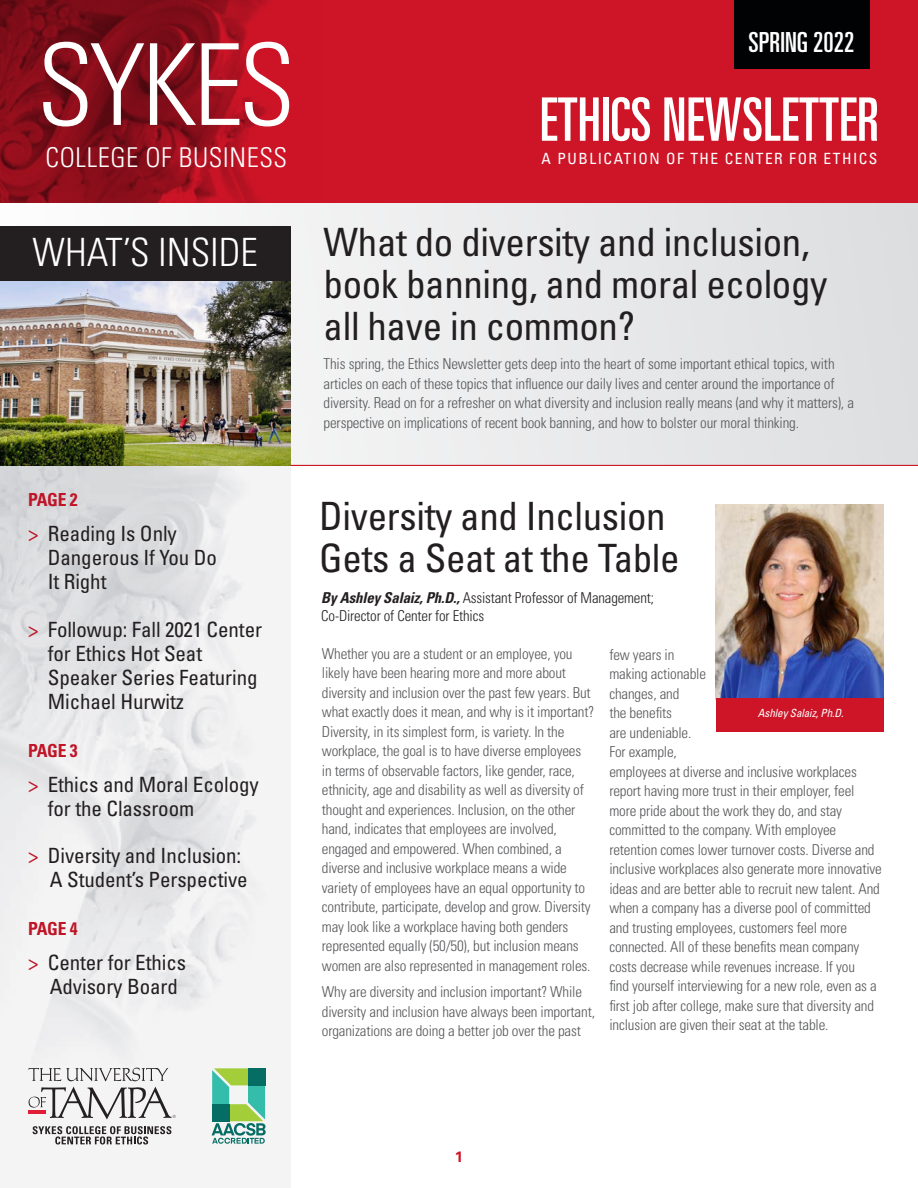
<style>
.page{position:relative;width:918px;height:1188px;background:#fff}
.page>*{position:absolute;margin:0;border:0;box-sizing:border-box;transform-origin:0 0}
.t1{font:300 condensed 113.1px "Univers LT Std";letter-spacing:-.04em;color:#fff}
.t2{font:ultra-condensed 60px "Univers LT Std";letter-spacing:.005em;color:#fff;scale:.94 1}
.t3{font:condensed 39px/42px "Univers LT Std";letter-spacing:-.01em;color:#231f20}
.t4{font:300 condensed 39px "Univers LT Std";color:#fff}
.t5{font:ultra-condensed 27.75px "Univers LT Std";color:#fff}
.t6{font:300 condensed 27.3px "Univers LT Std";letter-spacing:.02em;color:#fff}
.t7{font:condensed 21px/24px "Univers LT Std";letter-spacing:-.005em;color:#231f20}
.t8{font:700 condensed 18px "Univers LT Std";letter-spacing:-.02em;color:#bf1527}
.t9{font:condensed 15.45px "Univers LT Std";letter-spacing:.095em;color:#fff}
.t10{font:300 condensed 15px/19.5px "Univers LT Std";letter-spacing:-.01em;color:#57585a}
.t11{font:300 condensed 15px/18px "Univers LT Std";letter-spacing:-.01em;color:#231f20}
.t12{font:700 15px "Univers LT Std";color:#cd1527}
.t13{font:italic condensed 11.25px "Univers LT Std";letter-spacing:-.01em;color:#fff}
.s1{color:#bf1527}
.s2{font-weight:700;font-style:italic}
</style>
<div class="page">
<div style="left:0;top:75px;width:918px;height:391px;background:#e8e9ea"></div>
<div style="left:0;top:0;width:918px;height:202px;background:#cd1527"></div>
<img style="left:0;top:0;width:269px;height:202px">
<div style="left:734px;top:0;width:135px;height:69px;background:#010203"></div>
<img style="left:0;top:281px;width:290px;height:184px">
<div style="left:0;top:226px;width:290px;height:55px;background:#231f20"></div>
<hr style="left:291px;top:465px;width:627px;height:1px;background:#cd1527">
<svg style="left:212px;top:1068px;width:54px;height:76px"></svg>
<svg style="left:33px;top:1126px;width:138px;height:19px"></svg>
<svg style="left:28px;top:1067px;width:148px;height:52px"></svg>
<img style="left:716px;top:504px;width:168px;height:194px">
<div style="left:716px;top:698px;width:168px;height:34px;background:#cd1527"></div>
<p class="t1" style="left:37px;top:17px;width:260px">SYKES</p>
<p class="t6" style="left:46px;top:141px;width:243px">COLLEGE OF BUSINESS</p>
<p class="t5" style="left:749px;top:26px;width:107px">SPRING 2022</p>
<h1 class="t2" style="left:540px;top:85px;width:362px">ETHICS NEWSLETTER</h1>
<p class="t9" style="left:542px;top:149px;width:337px">A PUBLICATION OF THE CENTER FOR ETHICS</p>
<h2 class="t4" style="left:33px;top:229px;width:227px">WHAT’S INSIDE</h2>
<h2 class="t3" style="left:324px;top:221px;width:505px">What do diversity and inclusion, book banning, and moral ecology all have in common?</h2>
<p class="t10" style="left:324px;top:354px;width:532px">This spring, the Ethics Newsletter gets deep into the heart of some important ethical topics, with articles on each of these topics that influence our daily lives and center around the importance of diversity. Read on for a refresher on what diversity and inclusion really means (and why it matters), a perspective on implications of recent book banning, and how to bolster our moral thinking.</p>
<p class="t8" style="left:28px;top:489px;width:51px">PAGE 2</p>
<p class="t7" style="left:48px;top:521px;width:171px;text-indent:-19px"><span class="s1">&gt;</span> Reading Is Only<br>Dangerous If You Do<br>It Right</p>
<p class="t7" style="left:48px;top:617px;width:216px;text-indent:-19px"><span class="s1">&gt;</span> Followup: Fall 2021 Center for Ethics Hot Seat<br>Speaker Series Featuring<br>Michael Hurwitz</p>
<p class="t8" style="left:28px;top:739px;width:51px">PAGE 3</p>
<p class="t7" style="left:48px;top:772px;width:213px;text-indent:-20px"><span class="s1">&gt;</span> Ethics and Moral Ecology for the Classroom</p>
<p class="t7" style="left:50px;top:844px;width:199px;text-indent:-22px"><span class="s1">&gt;</span> Diversity and Inclusion:<br>A Student’s Perspective</p>
<p class="t8" style="left:28px;top:918px;width:51px">PAGE 4</p>
<p class="t7" style="left:50px;top:950px;width:138px;text-indent:-22px"><span class="s1">&gt;</span> Center for Ethics<br>Advisory Board</p>
<h2 class="t3" style="left:319px;top:495px;width:362px">Diversity and Inclusion<br>Gets a Seat at the Table</h2>
<p class="t11" style="left:321px;top:589px;width:334px"><span class="s2">By Ashley Salaiz, Ph.D.,</span> Assistant Professor of Management;<br>Co-Director of Center for Ethics</p>
<p class="t10" style="left:322px;top:644px;width:274px">Whether you are a student or an employee, you likely have been hearing more and more about diversity and inclusion over the past few years. But what exactly does it mean, and why is it important?<br>Diversity, in its simplest form, is variety. In the workplace, the goal is to have diverse employees in terms of observable factors, like gender, race, ethnicity, age and disability as well as diversity of thought and experiences. Inclusion, on the other hand, indicates that employees are involved, engaged and empowered. When combined, a diverse and inclusive workplace means a wide variety of employees have an equal opportunity to contribute, participate, develop and grow. Diversity may look like a workplace having both genders represented equally (50/50), but inclusion means women are also represented in management roles.</p>
<p class="t10" style="left:322px;top:982px;width:275px">Why are diversity and inclusion important? While diversity and inclusion have always been important, organizations are doing a better job over the past</p>
<p class="t10" style="left:609px;top:645px;width:274px">few years in<br>making actionable<br>changes, and<br>the benefits<br>are undeniable.<br>For example,<br>employees at diverse and inclusive workplaces report having more trust in their employer, feel more pride about the work they do, and stay committed to the company. With employee retention comes lower turnover costs. Diverse and inclusive workplaces also generate more innovative ideas and are better able to recruit new talent. And when a company has a diverse pool of committed and trusting employees, customers feel more connected. All of these benefits mean company costs decrease while revenues increase. If you<br>find yourself interviewing for a new role, even as a first job after college, make sure that diversity and inclusion are given their seat at the table.</p>
<p class="t13" style="left:758px;top:706px;width:87px">Ashley Salaiz, Ph.D.</p>
<p class="t12" style="left:455px;top:1148px;width:10px">1</p>
</div>
